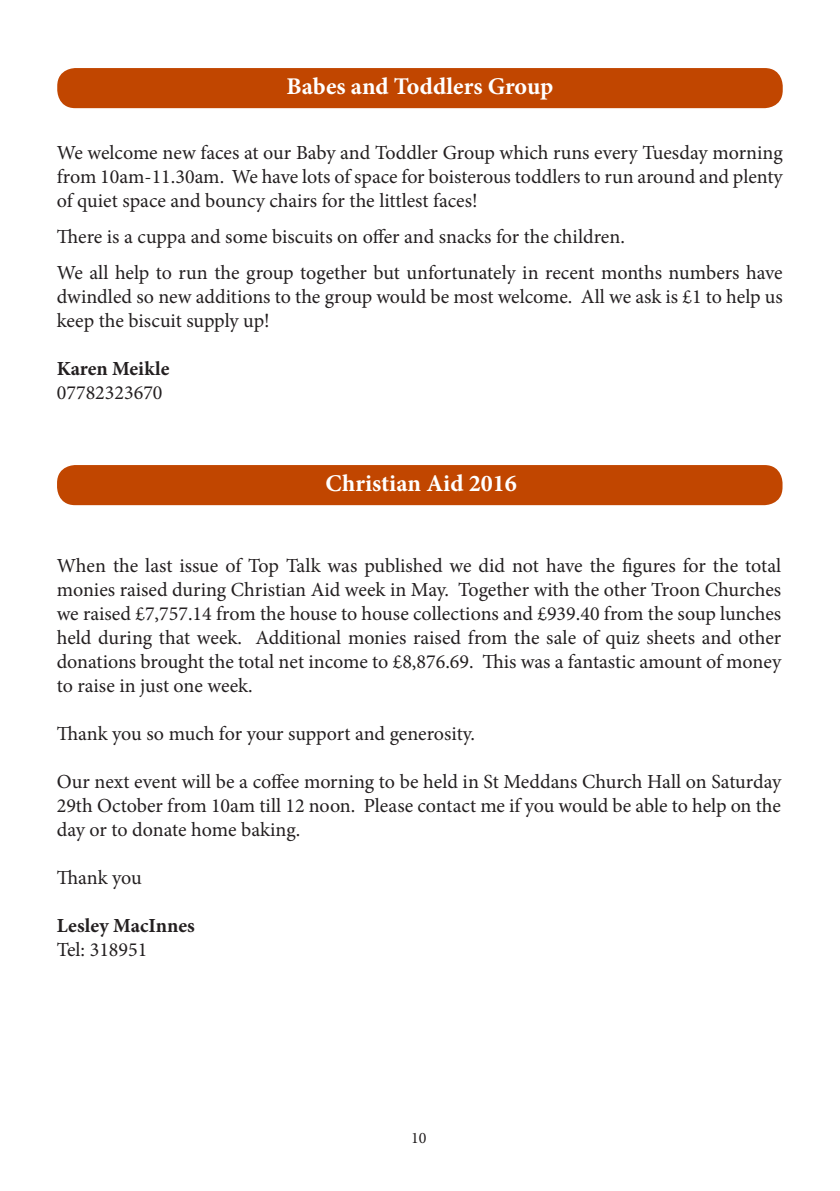
<style>
.page{position:relative;width:840px;height:1191px;background:#fff}
.page>*{position:absolute;margin:0;border:0;box-sizing:border-box;transform-origin:0 0}
.t1{font:700 24px "Minion Pro";color:#fff}
.t2{font:20px/24px "Minion Pro";letter-spacing:-.005em;color:#231f20;text-align:justify}
.t3{font:700 20px "Minion Pro";color:#231f20}
.t4{font:16px "Minion Pro";color:#231f20}
</style>
<div class="page">
<div style="left:57px;top:68px;width:725px;height:40px;background:#c14600;border-radius:18px"></div>
<div style="left:57px;top:465px;width:725px;height:40px;background:#c14600;border-radius:18px"></div>
<p class="t1" style="left:286px;top:69px;width:268px">Babes and Toddlers Group</p>
<p class="t2" style="left:57px;top:141px;width:727px">We welcome new faces at our Baby and Toddler Group which runs every Tuesday morning from 10am-11.30am. We have lots of space for boisterous toddlers to run around and plenty of quiet space and bouncy chairs for the littlest faces!</p>
<p class="t2" style="left:57px;top:225px;width:569px">There is a cuppa and some biscuits on offer and snacks for the children.</p>
<p class="t2" style="left:57px;top:261px;width:727px">We all help to run the group together but unfortunately in recent months numbers have dwindled so new additions to the group would be most welcome. All we ask is £1 to help us keep the biscuit supply up!</p>
<p class="t3" style="left:57px;top:355px;width:114px">Karen Meikle</p>
<p class="t2" style="left:57px;top:381px;width:107px">07782323670</p>
<p class="t1" style="left:325px;top:466px;width:192px">Christian Aid 2016</p>
<p class="t2" style="left:57px;top:553px;width:725px">When the last issue of Top Talk was published we did not have the figures for the total monies raised during Christian Aid week in May. Together with the other Troon Churches we raised £7,757.14 from the house to house collections and £939.40 from the soup lunches held during that week. Additional monies raised from the sale of quiz sheets and other donations brought the total net income to £8,876.69. This was a fantastic amount of money to raise in just one week.</p>
<p class="t2" style="left:57px;top:721px;width:419px">Thank you so much for your support and generosity.</p>
<p class="t2" style="left:57px;top:769px;width:725px">Our next event will be a coffee morning to be held in St Meddans Church Hall on Saturday 29th October from 10am till 12 noon. Please contact me if you would be able to help on the day or to donate home baking.</p>
<p class="t2" style="left:57px;top:865px;width:87px">Thank you</p>
<p class="t3" style="left:57px;top:911px;width:139px">Lesley MacInnes</p>
<p class="t2" style="left:57px;top:937px;width:92px">Tel: 318951</p>
<p class="t4" style="left:411px;top:1127px;width:17px">10</p>
</div>
